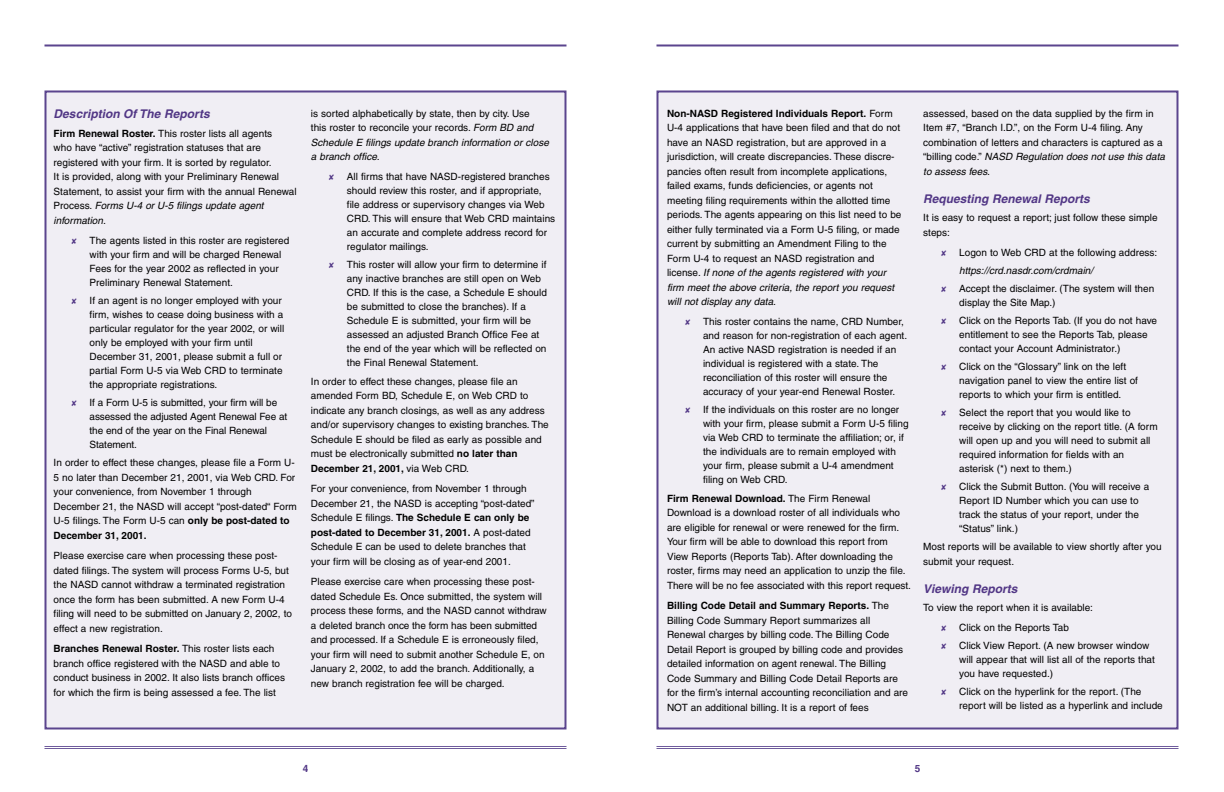
<style>
.page{position:relative;width:1224px;height:792px;background:#fff}
.page>*{position:absolute;margin:0;border:0;box-sizing:border-box;transform-origin:0 0}
.t1{font:italic 700 12px "Helvetica";color:#513685}
.t2{font:10px/14.5px "Helvetica";color:#000}
.t3{font:italic 10px "Helvetica";color:#000}
.t4{font:700 10px "Helvetica";color:#513685}
.s1{font-weight:700}
.s2{font-style:italic}
</style>
<div class="page">
<div style="left:46px;top:92px;width:519px;height:635px;background:#f0eef4"></div>
<div style="left:44px;top:90px;width:522px;height:639px;border:2px solid #5b458e"></div>
<div style="left:659px;top:92px;width:518px;height:635px;background:#f0eef4"></div>
<div style="left:656px;top:90px;width:522px;height:639px;border:2px solid #5b458e"></div>
<hr style="left:44px;top:746px;width:523px;height:1px;background:#5b458e">
<hr style="left:44px;top:748px;width:523px;height:1px;background:#5b458e">
<hr style="left:44px;top:44px;width:522px;height:2px;background:#5b458e">
<hr style="left:657px;top:746px;width:522px;height:1px;background:#5b458e">
<hr style="left:657px;top:748px;width:522px;height:1px;background:#5b458e">
<hr style="left:656px;top:44px;width:522px;height:2px;background:#5b458e">
<p class="t1" style="left:54px;top:109px;width:158px">Description Of The Reports</p>
<p class="t2" style="left:54px;top:127px;width:244px"><span class="s1">Firm Renewal Roster.</span> This roster lists all agents<br>who have “active” registration statuses that are registered with your firm. It is sorted by regulator.<br>It is provided, along with your Preliminary Renewal Statement, to assist your firm with the annual Renewal Process. <span class="s2">Forms U-4 or U-5 filings update agent information.</span></p>
<p class="t2" style="left:90px;top:234px;width:201px;line-height:14px">The agents listed in this roster are registered with your firm and will be charged Renewal Fees for the year 2002 as reflected in your Preliminary Renewal Statement.</p>
<p class="t2" style="left:90px;top:294px;width:196px;line-height:14px">If an agent is no longer employed with your firm, wishes to cease doing business with a particular regulator for the year 2002, or will only be employed with your firm until December 31, 2001, please submit a full or partial Form U-5 via Web CRD to terminate the appropriate registrations.</p>
<p class="t2" style="left:90px;top:396px;width:199px;line-height:14px">If a Form U-5 is submitted, your firm will be assessed the adjusted Agent Renewal Fee at the end of the year on the Final Renewal Statement.</p>
<p class="t2" style="left:54px;top:456px;width:245px">In order to effect these changes, please file a Form U-5 no later than December 21, 2001, via Web CRD. For your convenience, from November 1 through December 21, the NASD will accept “post-dated“ Form U-5 filings. The Form U-5 can <span class="s1">only be post-dated to December 31, 2001.</span></p>
<p class="t2" style="left:54px;top:549px;width:240px">Please exercise care when processing these post&shy;dated filings. The system will process Forms U-5, but the NASD cannot withdraw a terminated registration once the form has been submitted. A new Form U-4 filing will need to be submitted on January 2, 2002, to effect a new registration.</p>
<p class="t2" style="left:54px;top:642px;width:233px"><span class="s1">Branches Renewal Roster.</span> This roster lists each branch office registered with the NASD and able to conduct business in 2002. It also lists branch offices for which the firm is being assessed a fee. The list</p>
<p class="t2" style="left:311px;top:107px;width:239px">is sorted alphabetically by state, then by city. Use<br>this roster to reconcile your records. <span class="s2">Form BD and Schedule E filings update branch information or close a branch office.</span></p>
<p class="t2" style="left:347px;top:171px;width:210px;line-height:14px">All firms that have NASD-registered branches should review this roster, and if appropriate, file address or supervisory changes via Web CRD. This will ensure that Web CRD maintains an accurate and complete address record for regulator mailings.</p>
<p class="t2" style="left:347px;top:259px;width:201px;line-height:14px">This roster will allow your firm to determine if any inactive branches are still open on Web CRD. If this is the case, a Schedule E should be submitted to close the branches). If a Schedule E is submitted, your firm will be assessed an adjusted Branch Office Fee at the end of the year which will be reflected on the Final Renewal Statement.</p>
<p class="t2" style="left:311px;top:375px;width:239px">In order to effect these changes, please file an amended Form BD, Schedule E, on Web CRD to indicate any branch closings, as well as any address and/or supervisory changes to existing branches. The Schedule E should be filed as early as possible and must be electronically submitted <span class="s1">no later than December 21, 2001,</span> via Web CRD.</p>
<p class="t2" style="left:311px;top:482px;width:225px">For your convenience, from November 1 through December 21, the NASD is accepting “post-dated” Schedule E filings. <span class="s1">The Schedule E can only be post-dated to December 31, 2001.</span> A post-dated Schedule E can be used to delete branches that your firm will be closing as of year-end 2001.</p>
<p class="t2" style="left:311px;top:575px;width:237px">Please exercise care when processing these post&shy;dated Schedule Es. Once submitted, the system will process these forms, and the NASD cannot withdraw a deleted branch once the form has been submitted and processed. If a Schedule E is erroneously filed, your firm will need to submit another Schedule E, on January 2, 2002, to add the branch. Additionally, a new branch registration fee will be charged.</p>
<p class="t2" style="left:667px;top:107px;width:236px"><span class="s1">Non-NASD Registered Individuals Report.</span> Form U-4 applications that have been filed and that do not have an NASD registration, but are approved in a jurisdic tion, will create discrepancies. These discre - pancies often result from incomplete applications, failed exams, funds deficiencies, or agents not meeting filing require ments within the allotted time periods. The agents appearing on this list need to be either fully terminated via a Form U-5 filing, or made current by submitting an Amendment Filing to the Form U-4 to request an NASD registration and license. <span class="s2">If none of the agents registered with your firm meet the above criteria, the report you request will not display any data.</span></p>
<p class="t2" style="left:703px;top:316px;width:206px;line-height:14px">This roster contains the name, CRD Number, and reason for non-registration of each agent.<br>An active NASD registration is needed if an individual is registered with a state. The reconciliation of this roster will ensure the accuracy of your year-end Renewal Roster.</p>
<p class="t2" style="left:703px;top:404px;width:207px;line-height:14px">If the individuals on this roster are no longer with your firm, please submit a Form U-5 filing via Web CRD to terminate the affiliation; or, if the individuals are to remain employed with your firm, please submit a U-4 amendment filing on Web CRD.</p>
<p class="t2" style="left:667px;top:492px;width:245px"><span class="s1">Firm Renewal Download.</span> The Firm Renewal Download is a download roster of all individuals who are eligible for renewal or were renewed for the firm.<br>Your firm will be able to download this report from View Reports (Reports Tab). After downloading the roster, firms may need an application to unzip the file.<br>There will be no fee associated with this report request.</p>
<p class="t2" style="left:667px;top:599px;width:243px"><span class="s1">Billing Code Detail and Summary Reports.</span> The Billing Code Summary Report summarizes all Renewal charges by billing code. The Billing Code Detail Report is grouped by billing code and provides detailed information on agent renewal. The Billing Code Summary and Billing Code Detail Reports are for the firm’s internal accounting reconciliation and are NOT an additional billing. It is a report of fees</p>
<p class="t2" style="left:923px;top:107px;width:243px">assessed, based on the data supplied by the firm in Item #7, “Branch I.D.”, on the Form U-4 filing. Any combination of letters and characters is captured as a “billing code.” <span class="s2">NASD Regulation does not use this data to assess fees.</span></p>
<p class="t1" style="left:923px;top:194px;width:168px">Requesting Renewal Reports</p>
<p class="t2" style="left:923px;top:211px;width:236px">It is easy to request a report; just follow these simple steps:</p>
<p class="t2" style="left:959px;top:246px;width:200px">Logon to Web CRD at the following address:</p>
<p class="t3" style="left:959px;top:266px;width:135px">https://crd.nasdr.com/crdmain/</p>
<p class="t2" style="left:959px;top:282px;width:197px;line-height:14px">Accept the disclaimer. (The system will then display the Site Map.)</p>
<p class="t2" style="left:959px;top:314px;width:199px;line-height:14px">Click on the Reports Tab. (If you do not have entitlement to see the Reports Tab, please contact your Account Administrator.)</p>
<p class="t2" style="left:959px;top:360px;width:180px;line-height:14px">Click on the “Glossary” link on the left navigation panel to view the entire list of reports to which your firm is entitled.</p>
<p class="t2" style="left:959px;top:406px;width:200px;line-height:14px">Select the report that you would like to receive by clicking on the report title. (A form will open up and you will need to submit all required information for fields with an asterisk (*) next to them.)</p>
<p class="t2" style="left:959px;top:480px;width:192px;line-height:14px">Click the Submit Button. (You will receive a Report ID Number which you can use to track the status of your report, under the “Status” link.)</p>
<p class="t2" style="left:923px;top:540px;width:240px">Most reports will be available to view shortly after you submit your request.</p>
<p class="t1" style="left:923px;top:584px;width:96px">Viewing Reports</p>
<p class="t2" style="left:923px;top:601px;width:171px">To view the report when it is available:</p>
<p class="t2" style="left:959px;top:621px;width:111px">Click on the Reports Tab</p>
<p class="t2" style="left:959px;top:640px;width:197px;line-height:14px">Click View Report. (A new browser window will appear that will list all of the reports that you have requested.)</p>
<p class="t2" style="left:959px;top:686px;width:205px;line-height:14px">Click on the hyperlink for the report. (The report will be listed as a hyperlink and include</p>
<p class="t4" style="left:303px;top:765px;width:7px">4</p>
<p class="t4" style="left:915px;top:765px;width:7px">5</p>
</div>
